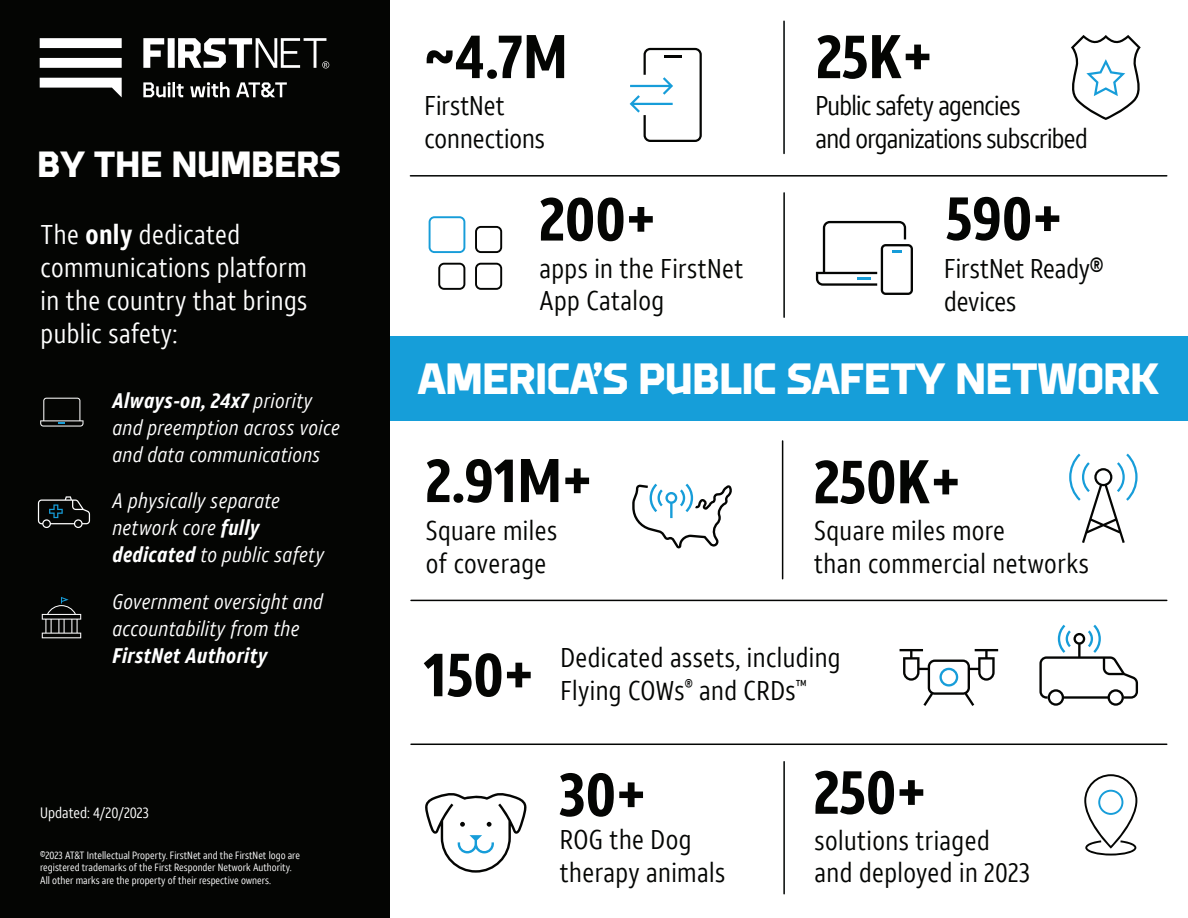
<style>
.page{position:relative;width:1188px;height:918px;background:#fff}
.page>*{position:absolute;margin:0;border:0;box-sizing:border-box;transform-origin:0 0}
.t1{font:700 61.5px "ATT Aleck Cd";color:#040503}
.t2{font:800 45px "Brooklyn";letter-spacing:-.01em;color:#fff}
.t3{font:800 37.5px "Brooklyn";color:#fff}
.t4{font:27px/32.4px "ATT Aleck Cd";letter-spacing:.015em;color:#040503}
.t5{font:27px/33px "ATT Aleck Cd";letter-spacing:.015em;color:#fff}
.t6{font:27px/32.4px "ATT Aleck Cd";letter-spacing:-.025em;color:#040503}
.t7{font:27px/32.4px "ATT Aleck Cd";letter-spacing:-.005em;color:#040503}
.t8{font:italic 21px/27px "ATT Aleck Cd";letter-spacing:.015em;color:#fff}
.t9{font:italic 700 21px "ATT Aleck Cd";letter-spacing:.015em;color:#fff}
.t10{font:15.75px "ATT Aleck Cd";color:#040503}
.t11{font:15px "ATT Aleck Cd";color:#fff}
.t12{font:10.5px/12.6px "ATT Aleck Cd";color:#fff}
.s1{font-weight:700}
</style>
<div class="page">
<div style="left:389px;top:336px;width:799px;height:85px;background:#169ed9"></div>
<div style="left:0;top:0;width:389px;height:918px;background:#040503"></div>
<svg style="left:40px;top:38px;width:289px;height:60px"></svg>
<hr style="left:411px;top:600px;width:756px;height:1px;background:#040503">
<hr style="left:411px;top:744px;width:756px;height:1px;background:#040503">
<hr style="left:783px;top:762px;width:2px;height:132px;background:#040503">
<hr style="left:782px;top:441px;width:1px;height:138px;background:#040503">
<hr style="left:410px;top:175px;width:757px;height:2px;background:#040503">
<hr style="left:783px;top:21px;width:2px;height:132px;background:#040503">
<hr style="left:783px;top:193px;width:2px;height:124px;background:#040503">
<svg style="left:40px;top:398px;width:44px;height:29px"></svg>
<svg style="left:38px;top:496px;width:52px;height:32px"></svg>
<svg style="left:42px;top:597px;width:39px;height:41px"></svg>
<svg style="left:630px;top:48px;width:72px;height:94px"></svg>
<svg style="left:1071px;top:35px;width:70px;height:85px"></svg>
<svg style="left:475px;top:226px;width:27px;height:27px"></svg>
<svg style="left:475px;top:263px;width:27px;height:27px"></svg>
<svg style="left:438px;top:263px;width:27px;height:27px"></svg>
<svg style="left:429px;top:216px;width:36px;height:37px"></svg>
<svg style="left:816px;top:221px;width:97px;height:74px"></svg>
<svg style="left:1069px;top:454px;width:69px;height:89px"></svg>
<svg style="left:632px;top:484px;width:100px;height:64px"></svg>
<svg style="left:1084px;top:774px;width:53px;height:82px"></svg>
<svg style="left:425px;top:793px;width:102px;height:80px"></svg>
<svg style="left:1039px;top:625px;width:99px;height:81px"></svg>
<svg style="left:900px;top:649px;width:98px;height:57px"></svg>
<h3 class="t3" style="left:38px;top:146px;width:304px">BY THE NUMBERS</h3>
<p class="t5" style="left:41px;top:218px;width:268px">The <span class="s1">only</span> dedicated communications platform in the country that brings public safety:</p>
<p class="t8" style="left:112px;top:387px;width:229px"><span class="s1">Always-on, 24x7</span> priority and preemption across voice and data communications</p>
<p class="t8" style="left:112px;top:487px;width:213px">A physically separate network core <span class="s1">fully dedicated</span> to public safety</p>
<p class="t8" style="left:112px;top:588px;width:212px">Government oversight and accountability from the</p>
<p class="t9" style="left:112px;top:642px;width:156px">FirstNet Authority</p>
<p class="t11" style="left:40px;top:803px;width:110px">Updated: 4/20/2023</p>
<p class="t12" style="left:40px;top:848px;width:261px">©2023 AT&amp;T Intellectual Property. FirstNet and the FirstNet logo are registered trademarks of the First Responder Network Authority.<br>All other marks are the property of their respective owners.</p>
<h1 class="t1" style="left:425px;top:17px;width:145px">~4.7M</h1>
<p class="t4" style="left:425px;top:90px;width:122px">FirstNet connections</p>
<h1 class="t1" style="left:817px;top:17px;width:118px">25K+</h1>
<p class="t6" style="left:815px;top:90px;width:274px">Public safety agencies<br>and organizations subscribed</p>
<h1 class="t1" style="left:540px;top:180px;width:118px">200+</h1>
<h1 class="t1" style="left:946px;top:179px;width:118px">590+</h1>
<p class="t7" style="left:944px;top:253px;width:161px">FirstNet Ready® devices</p>
<p class="t4" style="left:540px;top:252px;width:206px">apps in the FirstNet<br>App Catalog</p>
<h2 class="t2" style="left:418px;top:357px;width:743px">AMERICA’S PUBLIC SAFETY NETWORK</h2>
<h1 class="t1" style="left:426px;top:441px;width:168px">2.91M+</h1>
<p class="t4" style="left:426px;top:515px;width:133px">Square miles of coverage</p>
<h1 class="t1" style="left:814px;top:443px;width:148px">250K+</h1>
<p class="t4" style="left:814px;top:515px;width:276px">Square miles more<br>than commercial networks</p>
<h1 class="t1" style="left:424px;top:635px;width:112px">150+</h1>
<p class="t4" style="left:560px;top:642px;width:282px">Dedicated assets, including<br>Flying COWs<sup>®</sup> and CRDs</p>
<p class="t10" style="left:796px;top:676px;width:12px">™</p>
<h1 class="t1" style="left:559px;top:755px;width:88px">30+</h1>
<p class="t4" style="left:560px;top:824px;width:167px">ROG the Dog therapy animals</p>
<h1 class="t1" style="left:814px;top:753px;width:114px">250+</h1>
<p class="t4" style="left:815px;top:824px;width:217px">solutions triaged and deployed in 2023</p>
</div>
